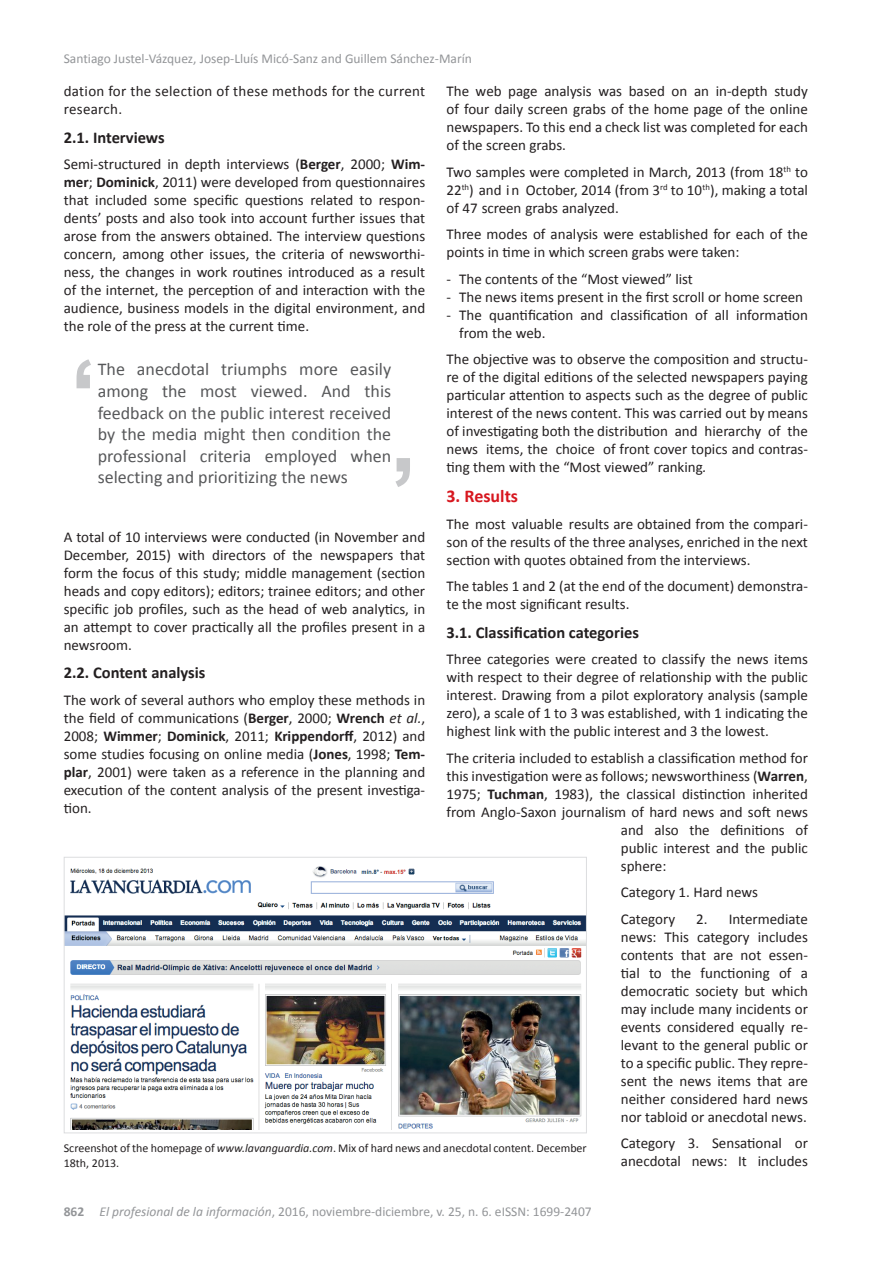
<style>
.page{position:relative;width:893px;height:1263px;background:#fff}
.page>*{position:absolute;margin:0;border:0;box-sizing:border-box;transform-origin:0 0}
.t1{font:18px/21.6px "Calibri";color:#57585a;text-align:justify}
.t2{font:700 18px "Calibri";color:#d7171f}
.t3{font:700 16.5px "Calibri";color:#231f20}
.t4{font:15px/18px "Calibri";color:#231f20;text-align:justify}
.t5{font:15px/18px "Calibri";letter-spacing:.02em;color:#231f20}
.t6{font:13.5px "Calibri";color:#939598}
.t7{font:12px/14.4px "Calibri";color:#231f20}
.s1{font-style:italic}
.s2{font-weight:700}
</style>
<div class="page">
<svg style="left:395px;top:458px;width:15px;height:29px"></svg>
<svg style="left:77px;top:359px;width:14px;height:29px"></svg>
<img style="left:66px;top:866px;width:519px;height:217px">
<img style="left:63px;top:1083px;width:524px;height:51px">
<p class="t6" style="left:64px;top:50px;width:410px">Santiago Justel-Vázquez, Josep-Lluís Micó-Sanz and Guillem Sánchez-Marín</p>
<p class="t4" style="left:446px;top:82px;width:363px">The web page analysis was based on an in-depth study of four daily screen grabs of the home page of the online newspapers. To this end a check list was completed for each of the screen grabs.</p>
<p class="t4" style="left:446px;top:163px;width:363px">Two samples were completed in March, 2013 (from 18<sup>th</sup> to 22<sup>th</sup>) and i n October, 2014 (from 3<sup>rd</sup> to 10<sup>th</sup>), making a total of 47 screen grabs analyzed.</p>
<p class="t4" style="left:446px;top:225px;width:363px">Three modes of analysis were established for each of the points in time in which screen grabs were taken:</p>
<p class="t4" style="left:446px;top:270px;width:248px">- The contents of the “Most viewed” list</p>
<p class="t4" style="left:446px;top:288px;width:358px">- The news items present in the first scroll or home screen</p>
<p class="t4" style="left:459px;top:306px;width:350px;text-indent:-13px">- The quantification and classification of all information from the web.</p>
<p class="t4" style="left:446px;top:350px;width:363px">The objective was to observe the composition and structu&shy;re of the digital editions of the selected newspapers paying particular attention to aspects such as the degree of public interest of the news content. This was carried out by means of investigating both the distribution and hierarchy of the news items, the choice of front cover topics and contras&shy;ting them with the “Most viewed” ranking<span class="s1">.</span></p>
<p class="t2" style="left:446px;top:485px;width:73px">3. Results</p>
<p class="t4" style="left:446px;top:515px;width:363px">The most valuable results are obtained from the compari&shy;son of the results of the three analyses, enriched in the next section with quotes obtained from the interviews.</p>
<p class="t4" style="left:446px;top:577px;width:363px">The tables 1 and 2 (at the end of the document) demonstra&shy;te the most significant results.</p>
<p class="t3" style="left:446px;top:622px;width:194px">3.1. Classification categories</p>
<p class="t4" style="left:446px;top:650px;width:363px">Three categories were created to classify the news items with respect to their degree of relationship with the public interest. Drawing from a pilot exploratory analysis (sample zero), a scale of 1 to 3 was established, with 1 indicating the highest link with the public interest and 3 the lowest.</p>
<p class="t4" style="left:446px;top:749px;width:363px">The criteria included to establish a classification method for</p>
<p class="t4" style="left:446px;top:767px;width:363px">this investigation were as follows; newsworthiness (<span class="s2">Warren</span>,</p>
<p class="t4" style="left:446px;top:785px;width:363px">1975; <span class="s2">Tuchman</span>, 1983), the classical distinction inherited</p>
<p class="t4" style="left:446px;top:803px;width:363px">from Anglo-Saxon journalism of hard news and soft news</p>
<p class="t4" style="left:621px;top:821px;width:189px">and also the definitions of</p>
<p class="t4" style="left:621px;top:839px;width:189px">public interest and the public</p>
<p class="t4" style="left:621px;top:857px;width:47px">sphere:</p>
<p class="t4" style="left:621px;top:879px;width:139px;line-height:26.5px">Category 1. Hard news<br>Category</p>
<p class="t5" style="left:64px;top:82px;width:363px">dation for the selection of these methods for the current research.</p>
<p class="t3" style="left:64px;top:127px;width:102px">2.1. Interviews</p>
<p class="t4" style="left:64px;top:155px;width:363px">Semi-structured in depth interviews (<span class="s2">Berger</span>, 2000; <span class="s2">Wim&shy;mer</span>; <span class="s2">Dominick</span>, 2011) were developed from questionnaires that included some specific questions related to respon&shy;dents’ posts and also took into account further issues that arose from the answers obtained. The interview questions concern, among other issues, the criteria of newsworthi&shy;ness, the changes in work routines introduced as a result of the internet, the perception of and interaction with the audience, business models in the digital environment, and the role of the press at the current time.</p>
<p class="t1" style="left:98px;top:359px;width:295px">The anecdotal triumphs more easily among the most viewed. And this feedback on the public interest received by the media might then condition the professional criteria employed when selecting and prioritizing the news</p>
<p class="t4" style="left:64px;top:528px;width:363px">A total of 10 interviews were conducted (in November and December, 2015) with directors of the newspapers that form the focus of this study; middle management (section heads and copy editors); editors; trainee editors; and other specific job profiles, such as the head of web analytics, in an attempt to cover practically all the profiles present in a newsroom.</p>
<p class="t3" style="left:64px;top:662px;width:143px">2.2. Content analysis</p>
<p class="t4" style="left:64px;top:691px;width:363px">The work of several authors who employ these methods in the field of communications (<span class="s2">Berger</span>, 2000; <span class="s2">Wrench</span> <span class="s1">et al.</span>, 2008; <span class="s2">Wimmer</span>; <span class="s2">Dominick</span>, 2011; <span class="s2">Krippendorff</span>, 2012) and some studies focusing on online media (<span class="s2">Jones</span>, 1998; <span class="s2">Tem&shy;plar</span>, 2001) were taken as a reference in the planning and execution of the content analysis of the present investiga&shy;tion.</p>
<p class="t4" style="left:621px;top:910px;width:189px;text-indent:75px">2. Intermediate news: This category includes contents that are not essen&shy;tial to the functioning of a democratic society but which may include many incidents or events considered equally re&shy;levant to the general public or to a specific public. They repre&shy;sent the news items that are neither considered hard news nor tabloid or anecdotal news.</p>
<p class="t4" style="left:621px;top:1134px;width:189px">Category 3. Sensational or anecdotal news: It includes</p>
<p class="t7" style="left:64px;top:1141px;width:524px">Screenshot of the homepage of <span class="s1">www.lavanguardia.com</span>. Mix of hard news and anecdotal content. December<br>18th, 2013.</p>
<p class="t6" style="left:64px;top:1203px;width:529px"><span class="s2">862</span> <span class="s1">El profesional de la información</span>, 2016, noviembre-diciembre, v. 25, n. 6. eISSN: 1699-2407</p>
</div>
